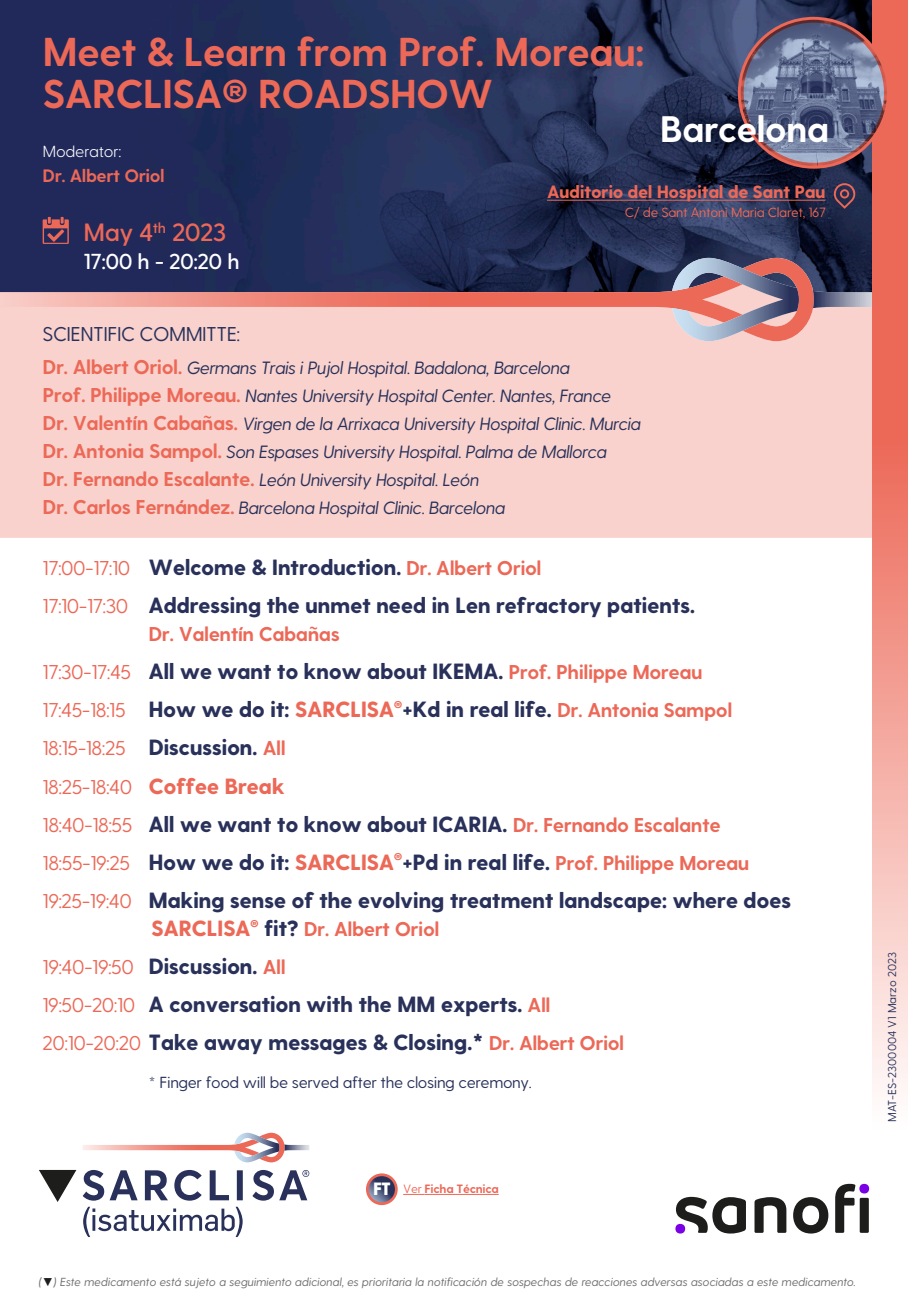
<style>
.page{position:relative;width:908px;height:1304px;background:#fff}
.page>*{position:absolute;margin:0;border:0;box-sizing:border-box;transform-origin:0 0}
.t1{font:700 40.2px/42.6px "Greycliff CF";letter-spacing:-.025em;color:#ec6857}
.t2{font:700 36.8px "Greycliff CF";letter-spacing:-.025em;color:#fff}
.t3{font:600 25px "Greycliff CF";letter-spacing:-.025em;color:#ec6857}
.t4{font:800 22px/38.2px "Greycliff CF";letter-spacing:-.025em;color:#29315a}
.t5{font:600 21.6px "Greycliff CF";letter-spacing:-.025em;color:#fff}
.t6{font:700 20px/38.2px "Greycliff CF";letter-spacing:-.025em;color:#ec6857}
.t7{font:20px/38.2px "Greycliff CF";letter-spacing:-.025em;color:#ec6857}
.t8{font:20px "Greycliff CF";letter-spacing:-.025em;color:#29315a}
.t9{font:700 18px "Greycliff CF";letter-spacing:-.025em;color:#ec6857}
.t10{font:italic 17.8px/28.2px "Greycliff CF";letter-spacing:-.025em;color:#29315a}
.t11{font:800 17.8px "Greycliff CF";letter-spacing:-.025em;color:#ec6857}
.t12{font:16px "Greycliff CF";letter-spacing:-.025em;color:#29315a}
.t13{font:300 16px "Greycliff CF";letter-spacing:-.025em;color:#fff}
.t14{font:13.4px "Greycliff CF";letter-spacing:-.025em;color:#ec6857}
.t15{font:700 12px "Greycliff CF";letter-spacing:-.025em;color:#ec6857}
.t16{font:italic 11.6px "Greycliff CF";color:#706f6f}
.t17{font:11.4px "Greycliff CF";color:#29315a}
.s1{font-weight:700;font-style:normal;font-size:20px;color:#ec6857}
.s2{font-weight:400;font-size:20px;color:#ec6857}
.s3{font-weight:700;font-size:20px;color:#ec6857}
.s4{color:#ec6857}
.s5{font-weight:800;font-size:22px;color:#29315a}
.s6{font-weight:700}
.s7{font-weight:800;font-size:22px}
.s8{font-weight:400}
.s9{font-weight:800;font-size:17.8px;color:#fff}
.s10{font-family:"Arial";font-style:normal;color:#1d1d1b}
</style>
<div class="page">
<img style="left:0;top:0;width:872px;height:258px">
<div style="left:0;top:341px;width:872px;height:197px;background:#f9d2cd"></div>
<svg style="left:0;top:258px;width:672px;height:83px;background:#9d7f8b"></svg>
<svg style="left:672px;top:258px;width:200px;height:83px;background:#a9868e"></svg>
<svg style="left:43px;top:217px;width:26px;height:27px"></svg>
<svg style="left:872px;top:0;width:35px;height:1087px;background:#f19488"></svg>
<svg style="left:676px;top:1197px;width:69px;height:36px"></svg>
<svg style="left:754px;top:1197px;width:32px;height:36px"></svg>
<svg style="left:793px;top:1197px;width:35px;height:36px"></svg>
<div style="left:859px;top:1198px;width:9px;height:35px;background:#1d1d1b"></div>
<svg style="left:835px;top:1184px;width:20px;height:49px"></svg>
<div style="left:675px;top:1224px;width:9px;height:9px;background:#7a00e6;border-radius:50%"></div>
<div style="left:859px;top:1184px;width:9px;height:9px;background:#7a00e6;border-radius:50%"></div>
<svg style="left:83px;top:1170px;width:226px;height:67px"></svg>
<svg style="left:83px;top:1133px;width:226px;height:29px"></svg>
<svg style="left:39px;top:1170px;width:37px;height:32px"></svg>
<img style="left:740px;top:20px;width:146px;height:146px">
<svg style="left:832px;top:183px;width:23px;height:26px"></svg>
<hr style="left:546px;top:200px;width:279px;height:1px;background:#ec6857">
<svg style="left:403px;top:1194px;width:21px;height:1px"></svg>
<hr style="left:424px;top:1194px;width:74px;height:1px;background:#ec6857">
<svg style="left:367px;top:1175px;width:29px;height:29px"></svg>
<div style="left:366px;top:1173px;width:31px;height:32px;border:3px solid #ec6857;border-radius:50%"></div>
<h1 class="t1" style="left:43px;top:32px;width:603px">Meet &amp; Learn from Prof. Moreau:<br>SARCLISA® ROADSHOW</h1>
<p class="t13" style="left:43px;top:139px;width:80px">Moderator:</p>
<p class="t9" style="left:43px;top:165px;width:124px">Dr. Albert Oriol</p>
<h2 class="t2" style="left:659px;top:107px;width:171px">Barcelona</h2>
<p class="t3" style="left:84px;top:217px;width:144px">May 4<sup>th</sup> 2023</p>
<p class="t5" style="left:84px;top:248px;width:157px">17:00 h - 20:20 h</p>
<p class="t11" style="left:546px;top:181px;width:280px">Auditorio del Hospital de Sant Pau</p>
<p class="t14" style="left:624px;top:204px;width:202px">C/ de Sant Antoni Maria Claret, 167</p>
<p class="t8" style="left:43px;top:323px;width:199px">SCIENTIFIC COMMITTE:</p>
<p class="t10" style="left:43px;top:353px;width:600px"><span class="s1">Dr. Albert Oriol.</span> Germans Trais i Pujol Hospital. Badalona, Barcelona<br><span class="s1">Prof. Philippe Moreau.</span> Nantes University Hospital Center. Nantes, France <span class="s1">Dr. Valentín Cabañas.</span> Virgen de la Arrixaca University Hospital Clinic. Murcia <span class="s1">Dr. Antonia Sampol.</span> Son Espases University Hospital. Palma de Mallorca<br><span class="s1">Dr. Fernando Escalante.</span> León University Hospital. León<br><span class="s1">Dr. Carlos Fernández.</span> Barcelona Hospital Clinic. Barcelona</p>
<p class="t4" style="left:43px;top:549px;width:654px"><span class="s2">17:00-17:10</span> Welcome &amp; Introduction. <span class="s3">Dr. Albert Oriol<br></span><span class="s2">17:10-17:30</span> Addressing the unmet need in Len refractory patients.</p>
<p class="t6" style="left:148px;top:616px;width:193px">Dr. Valentín Cabañas</p>
<p class="t4" style="left:43px;top:653px;width:691px"><span class="s2">17:30-17:45</span> All we want to know about IKEMA. <span class="s3">Prof. Philippe Moreau<br></span><span class="s2">17:45-18:15</span> How we do it: <span class="s4">SARCLISA</span><sup>®</sup>+Kd in real life. <span class="s3">Dr. Antonia Sampol</span></p>
<p class="t7" style="left:43px;top:730px;width:244px">18:15-18:25 <span class="s5">Discussion.</span> <span class="s6">All<br></span>18:25-18:40 <span class="s7">Coffee Break</span></p>
<p class="t4" style="left:43px;top:806px;width:749px"><span class="s2">18:40-18:55</span> All we want to know about ICARIA. <span class="s3">Dr. Fernando Escalante<br></span><span class="s2">18:55-19:25</span> How we do it: <span class="s4">SARCLISA</span><sup>®</sup>+Pd in real life. <span class="s3">Prof. Philippe Moreau<br></span><span class="s2">19:25-19:40</span> Making sense of the evolving treatment landscape: where does</p>
<p class="t6" style="left:43px;top:911px;width:398px;text-indent:108px"><span class="s7">SARCLISA</span><sup>®</sup> <span class="s5">fit?</span> Dr. Albert Oriol<br><span class="s8">19:40-19:50</span> <span class="s5">Discussion.</span> All</p>
<p class="t4" style="left:43px;top:986px;width:583px"><span class="s2">19:50-20:10</span> A conversation with the MM experts. <span class="s3">All<br></span><span class="s2">20:10-20:20</span> Take away messages &amp; Closing.* <span class="s3">Dr. Albert Oriol</span></p>
<p class="t12" style="left:148px;top:1073px;width:384px">* Finger food will be served after the closing ceremony.</p>
<p class="t15" style="left:373px;top:1182px;width:127px"><span class="s9">FT</span> <span class="s8">Ver</span> Ficha Técnica</p>
<p class="t16" style="left:39px;top:1275px;width:818px">(<span class="s10">▼</span>) Este medicamento está sujeto a seguimiento adicional, es prioritaria la notificación de sospechas de reacciones adversas asociadas a este medicamento.</p>
<p class="t17" style="left:885px;top:1122px;width:171px;rotate:-90deg">MAT-ES-2300004 V1 Marzo 2023</p>
</div>
